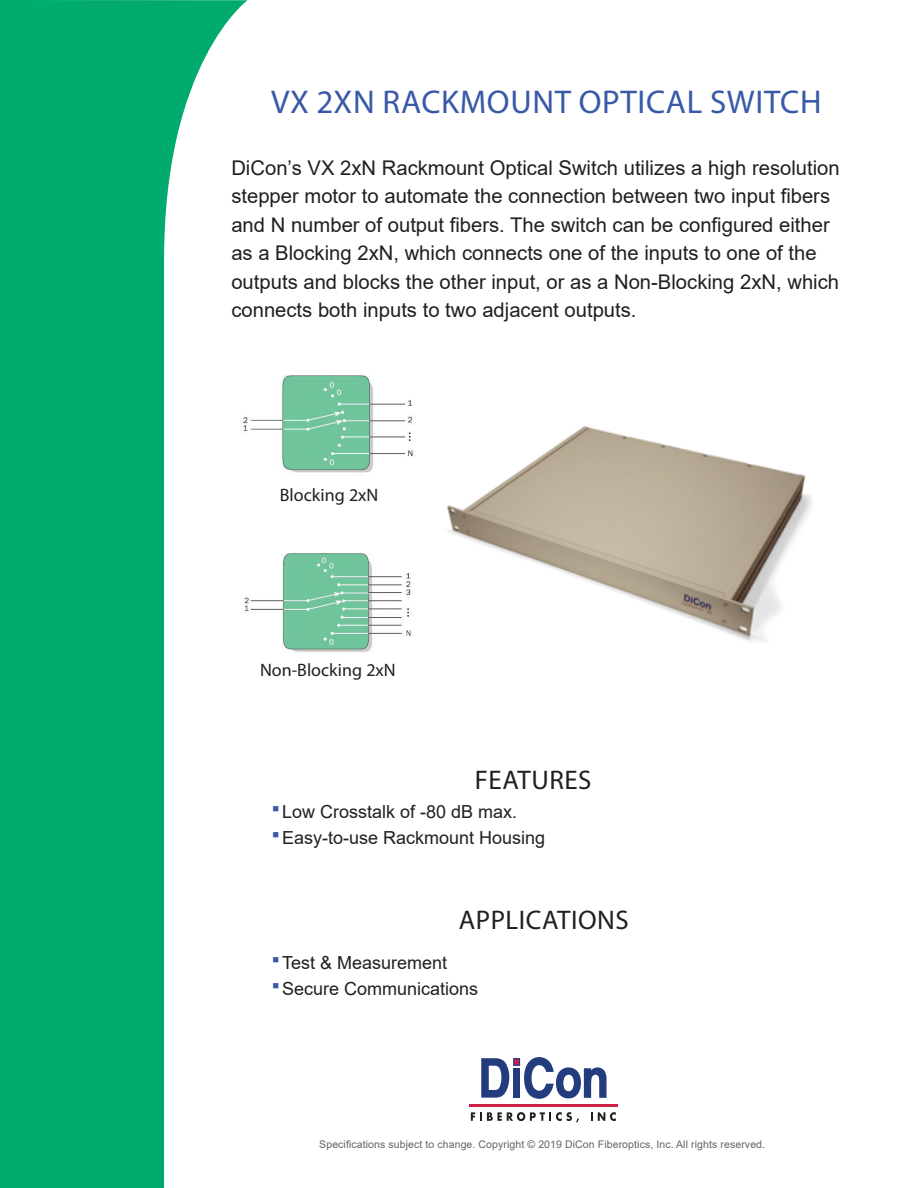
<style>
.page{position:relative;width:918px;height:1188px;background:#fff}
.page>*{position:absolute;margin:0;border:0;box-sizing:border-box;transform-origin:0 0}
.t1{font:33px "Myriad Pro";letter-spacing:.02em;color:#3859a7}
.t2{font:27px "Myriad Pro";letter-spacing:.02em;color:#231f20}
.t3{font:20.25px/28.5px "Arial";color:#231f20}
.t4{font:18px "Arial";color:#231f20}
.Section_SubHeads__Fi{font:18px "Myriad Pro";color:#231f20}
.t5{font:10.5px "Arial";letter-spacing:.01em;color:#636366}
.t6{font:9px "Wingdings";color:#3859a7}
</style>
<div class="page">
<svg style="left:0;top:0;width:248px;height:1188px;fill:#00ab6d"></svg>
<svg style="left:471px;top:1112px;width:108px;height:10px"></svg>
<svg style="left:591px;top:1112px;width:25px;height:9px"></svg>
<svg style="left:481px;top:1057px;width:126px;height:42px"></svg>
<hr style="left:469px;top:1104px;width:149px;height:3px;background:#cc1f45">
<img style="left:447px;top:426px;width:365px;height:216px">
<img style="left:241px;top:367px;width:172px;height:110px">
<img style="left:203px;top:546px;width:208px;height:108px">
<p class="t1" style="left:271px;top:82px;width:552px">VX 2XN RACKMOUNT OPTICAL SWITCH</p>
<p class="t3" style="left:231px;top:153px;width:610px">DiCon’s VX 2xN Rackmount Optical Switch utilizes a high resolution stepper motor to automate the connection between two input fibers and N number of output fibers. The switch can be configured either as a Blocking 2xN, which connects one of the inputs to one of the outputs and blocks the other input, or as a Non-Blocking 2xN, which connects both inputs to two adjacent outputs.</p>
<p class="Section_SubHeads__Fi" style="left:280px;top:483px;width:100px">Blocking 2xN</p>
<p class="Section_SubHeads__Fi" style="left:260px;top:659px;width:137px">Non-Blocking 2xN</p>
<p class="t2" style="left:475px;top:763px;width:118px">FEATURES</p>
<p class="t4" style="left:282px;top:800px;width:237px">Low Crosstalk of -80 dB max.</p>
<p class="t4" style="left:282px;top:825px;width:265px">Easy-to-use Rackmount Housing</p>
<p class="t6" style="left:272px;top:804px;width:8px">■</p>
<p class="t6" style="left:272px;top:830px;width:8px">■</p>
<p class="t2" style="left:459px;top:904px;width:172px">APPLICATIONS</p>
<p class="t4" style="left:282px;top:950px;width:167px">Test &amp; Measurement</p>
<p class="t4" style="left:282px;top:976px;width:198px">Secure Communications</p>
<p class="t6" style="left:272px;top:955px;width:8px">■</p>
<p class="t6" style="left:272px;top:980px;width:8px">■</p>
<p class="t5" style="left:319px;top:1137px;width:447px">Specifications subject to change. Copyright © 2019 DiCon Fiberoptics, Inc. All rights reserved.</p>
</div>
